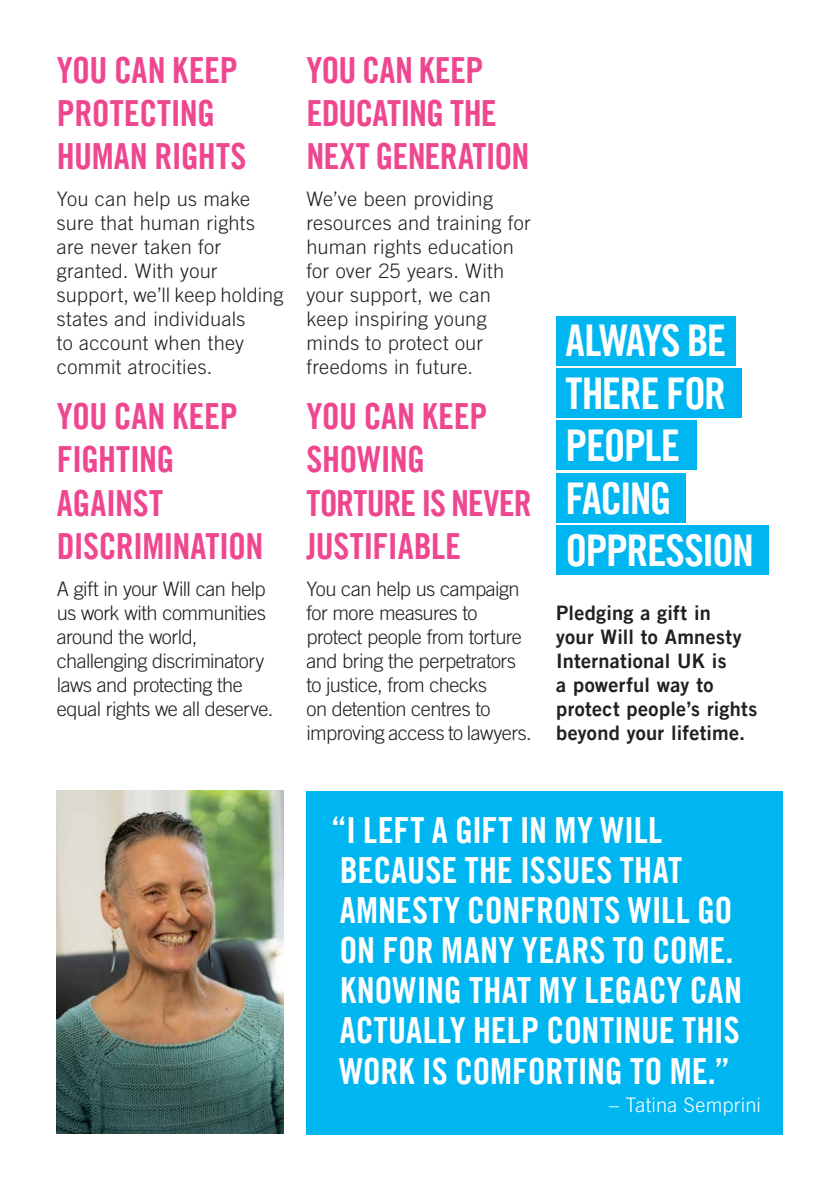
<style>
.page{position:relative;width:840px;height:1191px;background:#fff}
.page>*{position:absolute;margin:0;border:0;box-sizing:border-box;transform-origin:0 0}
.Body{font:43.8px/52.6px "Amnesty Trade Gothic Bd Cn 20";letter-spacing:-.035em;color:#fff}
.Body-2{font:36px/40px "Amnesty Trade Gothic Bd Cn 20";color:#fff}
.Body-3{font:36px/43.2px "Amnesty Trade Gothic Bd Cn 20";letter-spacing:-.02em;color:#ee4790}
.Body-4{font:300 20px/24px "Amnesty Trade Gothic";color:#231f20}
.Body-5{font:300 20px/24px "Amnesty Trade Gothic";letter-spacing:-.025em;color:#231f20}
.Body-6{font:20px/24px "Amnesty Trade Gothic Bd 2";letter-spacing:.015em;color:#231f20}
.Body-7{font:300 20px "Amnesty Trade Gothic";letter-spacing:.01em;color:#fff}
</style>
<div class="page">
<div style="left:306px;top:791px;width:476px;height:343px;background:#00b6f1"></div>
<img style="left:57px;top:790px;width:226px;height:343px">
<div style="left:556px;top:525px;width:211px;height:49px;background:#00b6f1"></div>
<div style="left:556px;top:421px;width:140px;height:49px;background:#00b6f1"></div>
<div style="left:556px;top:473px;width:129px;height:49px;background:#00b6f1"></div>
<div style="left:556px;top:368px;width:185px;height:50px;background:#00b6f1"></div>
<div style="left:556px;top:316px;width:179px;height:49px;background:#00b6f1"></div>
<p class="Body-3" style="left:57px;top:48px;width:191px">YOU CAN KEEP<br>PROTECTING<br>HUMAN RIGHTS</p>
<p class="Body-3" style="left:306px;top:48px;width:224px">YOU CAN KEEP<br>EDUCATING THE<br>NEXT GENERATION</p>
<p class="Body-4" style="left:57px;top:187px;width:228px">You can help us make sure that human rights are never taken for granted. With your support, we’ll keep holding states and individuals<br>to account when they commit atrocities.</p>
<p class="Body-3" style="left:57px;top:394px;width:208px">YOU CAN KEEP<br>FIGHTING<br>AGAINST<br>DISCRIMINATION</p>
<p class="Body-5" style="left:57px;top:576px;width:218px">A gift in your Will can help us work with communities around the world, challenging discriminatory laws and protecting the equal rights we all deserve.</p>
<p class="Body-4" style="left:306px;top:187px;width:225px">We’ve been providing resources and training for human rights education for over 25 years. With your support, we can keep inspiring young minds to protect our freedoms in future.</p>
<p class="Body-3" style="left:306px;top:394px;width:227px">YOU CAN KEEP<br>SHOWING<br>TORTURE IS NEVER<br>JUSTIFIABLE</p>
<p class="Body-5" style="left:306px;top:576px;width:227px">You can help us campaign for more measures to protect people from torture and bring the perpetrators to justice, from checks<br>on detention centres to improving access to lawyers.</p>
<p class="Body" style="left:565px;top:314px;width:190px">ALWAYS BE<br>THERE FOR<br>PEOPLE<br>FACING<br>OPPRESSION</p>
<p class="Body-6" style="left:556px;top:600px;width:202px">Pledging a gift in<br>your Will to Amnesty<br>International UK is<br>a powerful way to protect people’s rights beyond your lifetime.</p>
<p class="Body-2" style="left:331px;top:810px;width:412px">“I LEFT A GIFT IN MY WILL<br>BECAUSE THE ISSUES THAT<br>AMNESTY CONFRONTS WILL GO<br>ON FOR MANY YEARS TO COME.<br>KNOWING THAT MY LEGACY CAN<br>ACTUALLY HELP CONTINUE THIS<br>WORK IS COMFORTING TO ME.”</p>
<p class="Body-7" style="left:608px;top:1092px;width:153px">– Tatina Semprini</p>
</div>
